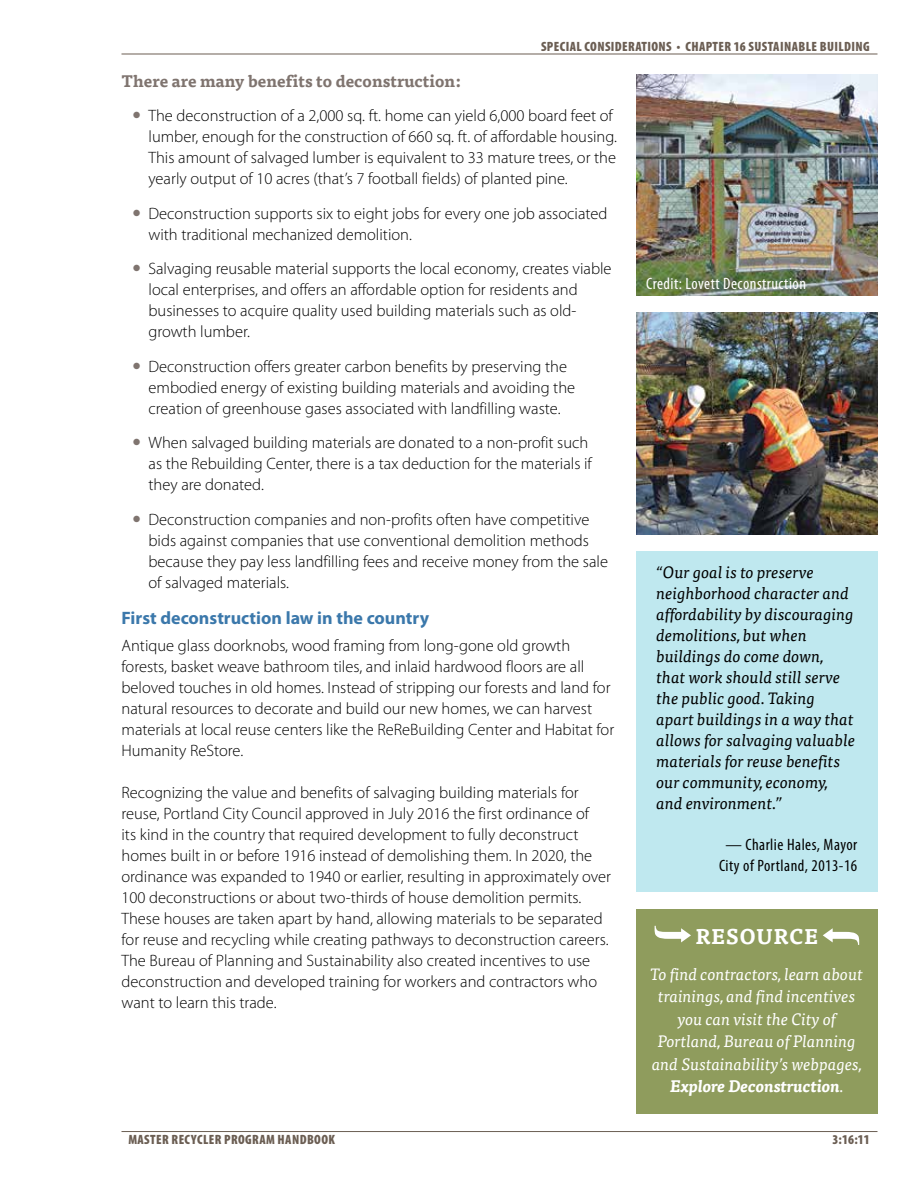
<style>
.page{position:relative;width:918px;height:1188px;background:#fff}
.page>*{position:absolute;margin:0;border:0;box-sizing:border-box;transform-origin:0 0}
.t1{font:700 21px "Tisa Pro";letter-spacing:.01em;color:#fff}
.t2{font:700 18px "Myriad Pro";color:#3b78ab}
.t3{font:300 16.5px/21px "Myriad Pro";color:#000}
.t4{font:italic 16.5px/21px "Tisa Pro";color:#000}
.t5{font:italic 16.5px/22.5px "Tisa Pro";color:#fff;text-align:center}
.t6{font:condensed 16.5px/21px "Myriad Pro";letter-spacing:.03em;color:#000;text-align:center}
.t7{font:700 16.5px "Tisa Pro";color:#7f746f}
.t8{font:condensed 16.5px "Myriad Pro";letter-spacing:.03em;color:#fff}
.t9{font:900 condensed 13.5px "Myriad Pro";letter-spacing:.03em;color:#6b5e53}
.s1{font-weight:700}
</style>
<div class="page">
<hr style="left:122px;top:54px;width:756px;height:1px;background:#6b5e53">
<hr style="left:122px;top:1131px;width:756px;height:1px;background:#6b5e53">
<img style="left:636px;top:74px;width:242px;height:222px">
<div style="left:636px;top:552px;width:242px;height:340px;background:#bfe8ef"></div>
<div style="left:636px;top:909px;width:242px;height:205px;background:#8f9c5d"></div>
<img style="left:636px;top:313px;width:242px;height:221px">
<p class="t9" style="left:541px;top:38px;width:82px">SPECIAL CONSIDERAT</p>
<p class="t9" style="left:647px;top:38px;width:12px">IONS</p>
<p class="t9" style="left:677px;top:38px;width:23px">• CHAPTER</p>
<p class="t9" style="left:734px;top:38px;width:28px">16 SUSTA</p>
<p class="t9" style="left:780px;top:38px;width:12px">INABLE</p>
<p class="t9" style="left:820px;top:38px;width:44px">BUILDING</p>
<p class="t7" style="left:122px;top:67px;width:341px">There are many benefits to deconstruction:</p>
<p class="t3" style="left:149px;top:105px;width:470px">The deconstruction of a 2,000 sq. ft. home can yield 6,000 board feet of lumber, enough for the construction of 660 sq. ft. of affordable housing.<br>This amount of salvaged lumber is equivalent to 33 mature trees, or the yearly output of 10 acres (that’s 7 football fields) of planted pine.</p>
<p class="t3" style="left:149px;top:202px;width:460px">Deconstruction supports six to eight jobs for every one job associated with traditional mechanized demolition.</p>
<p class="t3" style="left:149px;top:258px;width:465px">Salvaging reusable material supports the local economy, creates viable local enterprises, and offers an affordable option for residents and businesses to acquire quality used building materials such as old&shy;growth lumber.</p>
<p class="t3" style="left:149px;top:356px;width:428px">Deconstruction offers greater carbon benefits by preserving the embodied energy of existing building materials and avoiding the creation of greenhouse gases associated with landfilling waste.</p>
<p class="t3" style="left:149px;top:432px;width:445px">When salvaged building materials are donated to a non-profit such as the Rebuilding Center, there is a tax deduction for the materials if they are donated.</p>
<p class="t3" style="left:149px;top:509px;width:461px">Deconstruction companies and non-profits often have competitive bids against companies that use conventional demolition methods because they pay less landfilling fees and receive money from the sale of salvaged materials.</p>
<p class="t2" style="left:122px;top:606px;width:309px">First deconstruction law in the country</p>
<p class="t3" style="left:122px;top:635px;width:494px">Antique glass doorknobs, wood framing from long-gone old growth forests, basket weave bathroom tiles, and inlaid hardwood floors are all beloved touches in old homes. Instead of stripping our forests and land for natural resources to decorate and build our new homes, we can harvest materials at local reuse centers like the ReReBuilding Center and Habitat for Humanity ReStore.</p>
<p class="t3" style="left:122px;top:781px;width:491px">Recognizing the value and benefits of salvaging building materials for reuse, Portland City Council approved in July 2016 the first ordinance of<br>its kind in the country that required development to fully deconstruct homes built in or before 1916 instead of demolishing them. In 2020, the ordinance was expanded to 1940 or earlier, resulting in approximately over 100 deconstructions or about two-thirds of house demolition permits.<br>These houses are taken apart by hand, allowing materials to be separated for reuse and recycling while creating pathways to deconstruction careers.<br>The Bureau of Planning and Sustainability also created incentives to use deconstruction and developed training for workers and contractors who want to learn this trade.</p>
<p class="t8" style="left:646px;top:273px;width:161px">Credit: Lovett Deconstruction</p>
<p class="t4" style="left:657px;top:561px;width:200px">“Our goal is to preserve neighborhood character and affordability by discouraging demolitions, but when buildings do come down, that work should still serve the public good. Taking apart buildings in a way that allows for salvaging valuable materials for reuse benefits our community, economy, and environment.”</p>
<p class="t6" style="left:719px;top:834px;width:140px">— Charlie Hales, Mayor<br>City of Portland, 2013-16</p>
<p class="t1" style="left:695px;top:919px;width:125px">RESOURCE</p>
<p class="t5" style="left:651px;top:962px;width:214px">To find contractors, learn about trainings, and find incentives you can visit the City of<br>Portland, Bureau of Planning and Sustainability’s webpages,<br><span class="s1">Explore Deconstruction</span>.</p>
<p class="t9" style="left:128px;top:1131px;width:208px">MASTER RECYCLER PROGRAM HANDBOOK</p>
<p class="t9" style="left:832px;top:1131px;width:39px">3:16:11</p>
</div>
